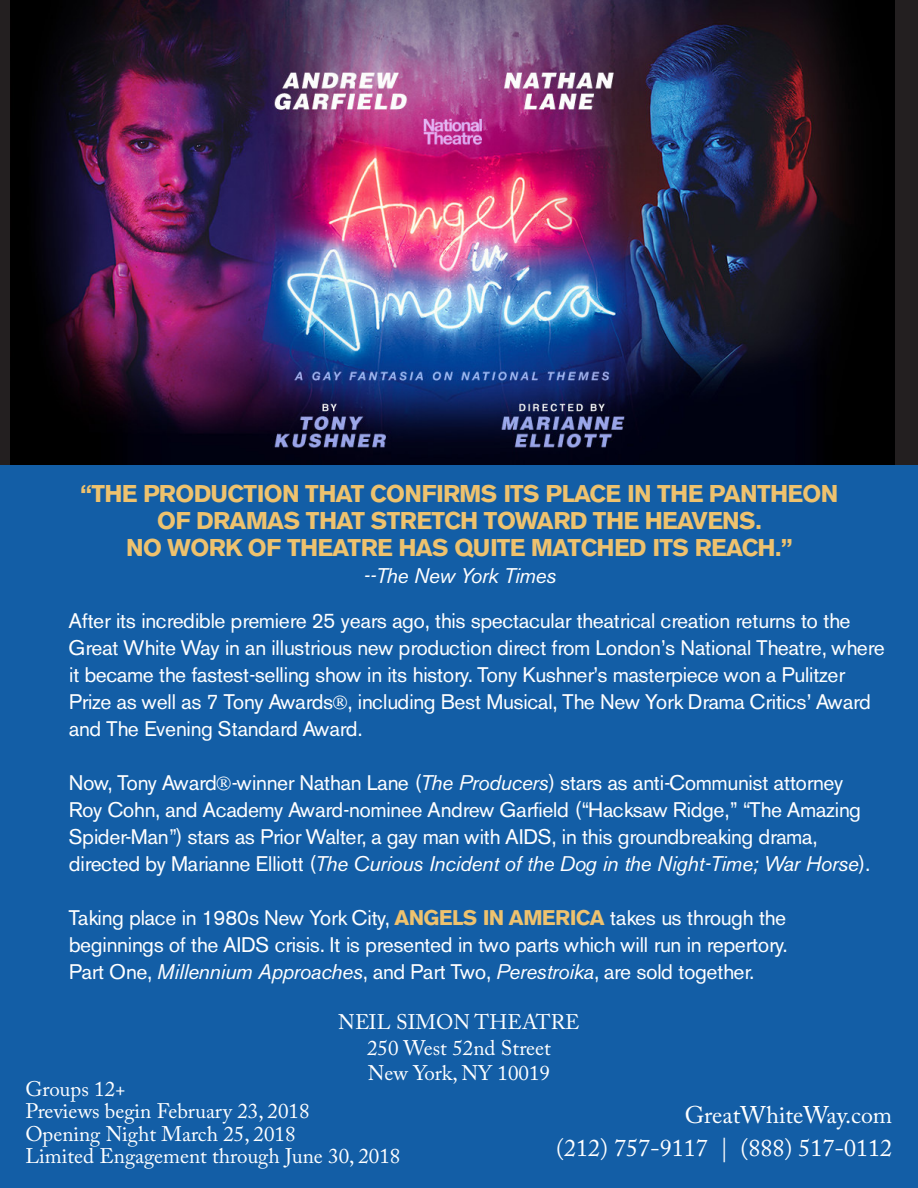
<style>
.page{position:relative;width:918px;height:1188px;background:#135ea6}
.page>*{position:absolute;margin:0;border:0;box-sizing:border-box;transform-origin:0 0}
.t1{font:700 24px "Akzelerat";color:#eec26e}
.t2{font:24px "Adobe Caslon Pro";color:#fff}
.t3{font:21px/27px "Akzelerat";color:#fff}
.t4{font:21px "Adobe Caslon Pro";color:#fff}
.t5{font:italic 21px "Akzelerat";color:#fff}
.s1{font-style:italic}
.s2{font-weight:700;color:#eec26e}
</style>
<div class="page">
<div style="left:0;top:0;width:918px;height:464px;background:#231f20"></div>
<img style="left:10px;top:0;width:884px;height:464px">
<p class="t1" style="left:81px;top:480px;width:759px">“THE PRODUCTION THAT CONFIRMS ITS PLACE IN THE PANTHEON</p>
<p class="t1" style="left:158px;top:507px;width:605px">OF DRAMAS THAT STRETCH TOWARD THE HEAVENS.</p>
<p class="t1" style="left:127px;top:534px;width:667px">NO WORK OF THEATRE HAS QUITE MATCHED ITS REACH.”</p>
<p class="t5" style="left:363px;top:564px;width:194px">--The New York Times</p>
<p class="t3" style="left:69px;top:608px;width:817px">After its incredible premiere 25 years ago, this spectacular theatrical creation returns to the Great White Way in an illustrious new production direct from London’s National Theatre, where it became the fastest-selling show in its history. Tony Kushner’s masterpiece won a Pulitzer Prize as well as 7 Tony Awards®, including Best Musical, The New York Drama Critics’ Award and The Evening Standard Award.</p>
<p class="t3" style="left:69px;top:770px;width:802px">Now, Tony Award®-winner Nathan Lane (<span class="s1">The Producers</span>) stars as anti-Communist attorney Roy Cohn, and Academy Award-nominee Andrew Garfield (“Hacksaw Ridge,” “The Amazing Spider-Man”) stars as Prior Walter, a gay man with AIDS, in this groundbreaking drama, directed by Marianne Elliott (<span class="s1">The Curious Incident of the Dog in the Night-Time; War Horse</span>).</p>
<p class="t3" style="left:69px;top:905px;width:720px">Taking place in 1980s New York City, <span class="s2">ANGELS IN AMERICA</span> takes us through the beginnings of the AIDS crisis. It is presented in two parts which will run in repertory.</p>
<p class="t3" style="left:69px;top:959px;width:686px">Part One, <span class="s1">Millennium Approaches</span>, and Part Two, <span class="s1">Perestroika</span>, are sold together.</p>
<p class="t4" style="left:338px;top:1010px;width:243px">NEIL SIMON THEATRE</p>
<p class="t4" style="left:367px;top:1035px;width:185px">250 West 52nd Street</p>
<p class="t4" style="left:368px;top:1060px;width:184px">New York, NY 10019</p>
<p class="t4" style="left:25px;top:1076px;width:102px">Groups 12+</p>
<p class="t4" style="left:25px;top:1099px;width:286px">Previews begin February 23, 2018</p>
<p class="t4" style="left:25px;top:1121px;width:272px">Opening Night March 25, 2018</p>
<p class="t4" style="left:25px;top:1144px;width:377px">Limited Engagement through June 30, 2018</p>
<p class="t2" style="left:685px;top:1100px;width:209px">GreatWhiteWay.com</p>
<p class="t2" style="left:556px;top:1133px;width:338px">(212) 757-9117 | (888) 517-0112</p>
</div>
